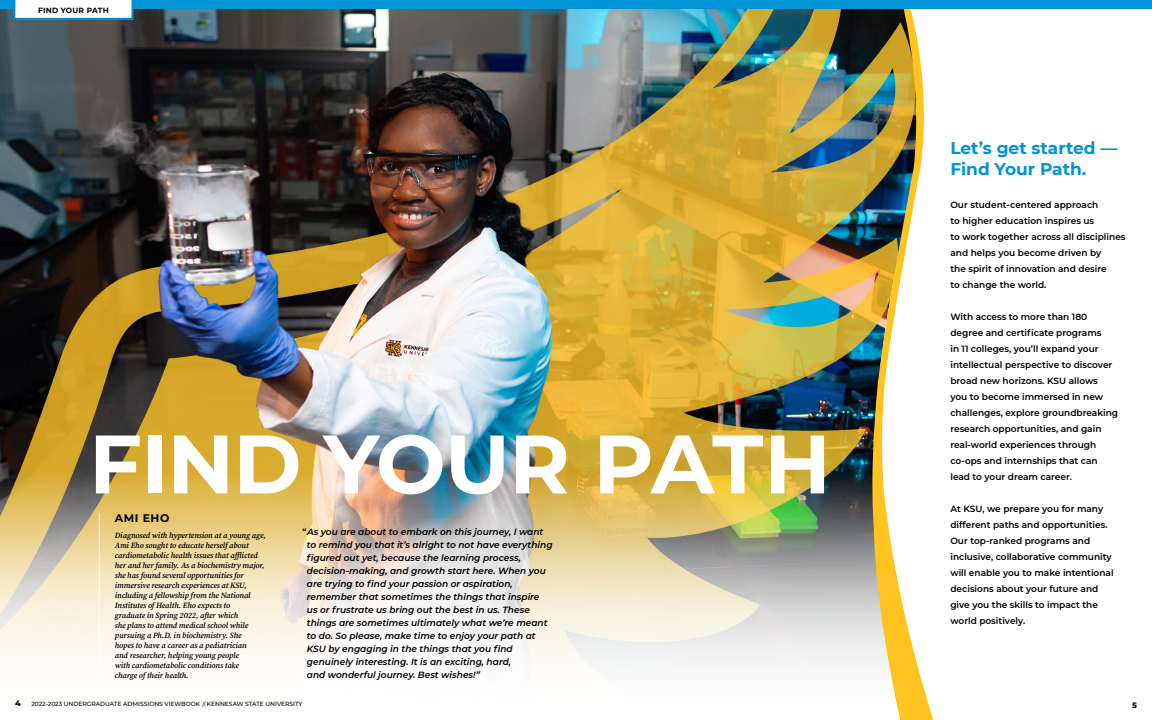
<style>
.page{position:relative;width:1152px;height:720px;background:#fff}
.page>*{position:absolute;margin:0;border:0;box-sizing:border-box;transform-origin:0 0}
.t1{font:700 82.7px "Montserrat";letter-spacing:-.01em;color:#fff}
.t2{font:700 17px/20.4px "Montserrat";color:#0093d6}
.t3{font:700 11px "Montserrat";letter-spacing:.05em;color:#000}
.t4{font:600 9px/16px "Montserrat";color:#000}
.t5{font:italic 600 9px/13px "Montserrat";color:#000}
.t6{font:italic 8px/10px "Source Serif Variable";letter-spacing:-.01em;color:#000}
.t7{font:800 8px "Montserrat";color:#000}
.t8{font:700 7.5px "Montserrat";letter-spacing:.03em;color:#000}
.t9{font:500 6px "Montserrat";color:#000}
.s1{font-size:5px}
</style>
<div class="page">
<img style="left:0;top:8px;width:752px;height:655px">
<svg style="left:752px;top:8px;width:369px;height:712px"></svg>
<hr style="left:99px;top:513px;width:1px;height:171px;background:#fff">
<div style="left:0;top:0;width:1152px;height:8px;background:#0093d6"></div>
<svg style="left:13px;top:0;width:120px;height:20px"></svg>
<p class="t8" style="left:38px;top:5px;width:72px">FIND YOUR PATH</p>
<h1 class="t1" style="left:89px;top:404px;width:743px">FIND YOUR PATH</h1>
<p class="t3" style="left:115px;top:511px;width:56px">AMI EHO</p>
<p class="t6" style="left:115px;top:531px;width:153px">Diagnosed with hypertension at a young age, Ami Eho sought to educate herself about cardiometabolic health issues that afflicted her and her family. As a biochemistry major, she has found several opportunities for immersive research experiences at KSU, including a fellowship from the National Institutes of Health. Eho expects to<br>graduate in Spring 2022, after which<br>she plans to attend medical school while pursuing a Ph.D. in biochemistry. She<br>hopes to have a career as a pediatrician<br>and researcher, helping young people<br>with cardiometabolic conditions take<br>charge of their health.</p>
<p class="t5" style="left:307px;top:525px;width:247px;text-indent:-5px">“ As you are about to embark on this journey, I want to remind you that it’s alright to not have everything figured out yet, because the learning process, decision-making, and growth start here. When you are trying to find your passion or aspiration, remember that sometimes the things that inspire<br>us or frustrate us bring out the best in us. These things are sometimes ultimately what we’re meant to do. So please, make time to enjoy your path at KSU by engaging in the things that you find genuinely interesting. It is an exciting, hard,<br>and wonderful journey. Best wishes!”</p>
<h2 class="t2" style="left:950px;top:137px;width:169px">Let’s get started —<br>Find Your Path.</h2>
<p class="t4" style="left:950px;top:197px;width:177px">Our student-centered approach<br>to higher education inspires us<br>to work together across all disciplines and helps you become driven by<br>the spirit of innovation and desire<br>to change the world.</p>
<p class="t4" style="left:950px;top:309px;width:169px">With access to more than 180 degree and certificate programs<br>in 11 colleges, you’ll expand your intellectual perspective to discover broad new horizons. KSU allows<br>you to become immersed in new challenges, explore groundbreaking research opportunities, and gain real-world experiences through co-ops and internships that can lead to your dream career.</p>
<p class="t4" style="left:950px;top:501px;width:165px">At KSU, we prepare you for many different paths and opportunities.<br>Our top-ranked programs and inclusive, collaborative community will enable you to make intentional decisions about your future and give you the skills to impact the world positively.</p>
<p class="t7" style="left:15px;top:697px;width:7px">4</p>
<p class="t9" style="left:31px;top:700px;width:273px">2022-2023 UNDERGRADUATE ADMISSIONS VIEWBOOK <span class="s1">//</span> KENNESAW STATE UNIVERSITY</p>
<p class="t7" style="left:1132px;top:699px;width:6px">5</p>
</div>
